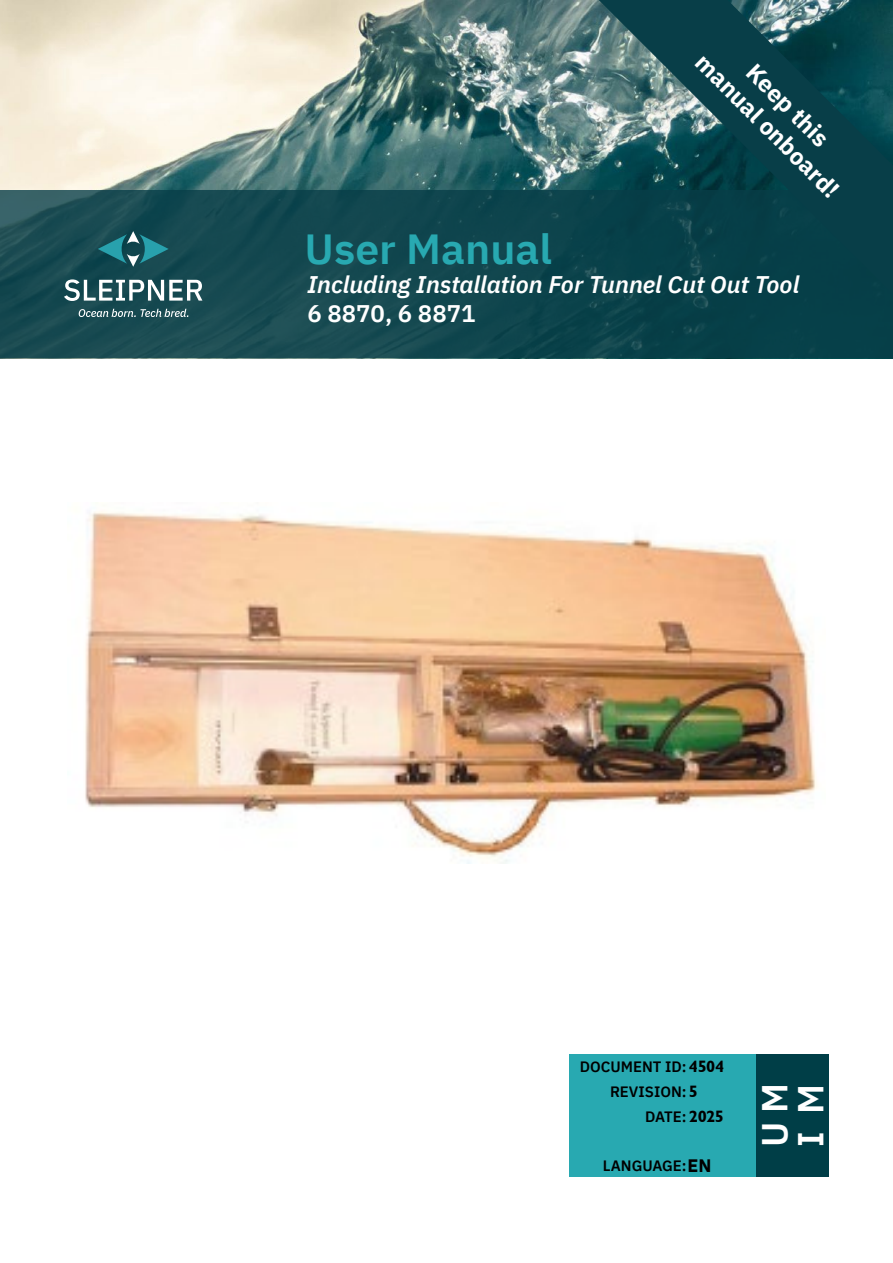
<style>
.page{position:relative;width:893px;height:1263px;background:#fff}
.page>*{position:absolute;margin:0;border:0;box-sizing:border-box;transform-origin:0 0}
.t1{font:600 42px "IBM Plex Sans";color:#28a9b1}
.t2{font:600 36px "IBM Plex Sans";color:#fff}
.t3{font:italic 600 24px "IBM Plex Sans";color:#fff}
.t4{font:700 24px "IBM Plex Sans";color:#fff}
.t5{font:600 24px "IBM Plex Sans";color:#fff}
.t6{font:700 18px "IBM Plex Sans";color:#000}
.t7{font:600 15px "IBM Plex Sans";color:#000}
.s1{font-family:"Garrison Sans BOLD";font-weight:400;font-size:16.5px}
</style>
<div class="page">
<img style="left:0;top:0;width:599px;height:190px">
<svg style="left:0;top:190px;width:893px;height:168px;background:#12474e"></svg>
<svg style="left:98px;top:231px;width:71px;height:36px;background:#23666f"></svg>
<svg style="left:79px;top:309px;width:109px;height:8px"></svg>
<svg style="left:64px;top:279px;width:138px;height:22px"></svg>
<div style="left:756px;top:1054px;width:73px;height:123px;background:#003e47"></div>
<div style="left:569px;top:1054px;width:187px;height:123px;background:#28a9b1"></div>
<svg style="left:599px;top:0;width:294px;height:294px;background:#194d55"></svg>
<img style="left:85px;top:511px;width:733px;height:352px">
<p class="t1" style="left:304px;top:216px;width:249px">User Manual</p>
<p class="t4" style="left:713px;top:44px;width:193px;rotate:45deg">manual onboard!</p>
<p class="t4" style="left:764px;top:54px;width:107px;rotate:45deg">Keep this</p>
<p class="t3" style="left:307px;top:266px;width:493px">Including Installation For Tunnel Cut Out Tool</p>
<p class="t5" style="left:307px;top:295px;width:170px">6 8870, 6 8871</p>
<p class="t7" style="left:580px;top:1055px;width:146px">DOCUMENT ID:<span class="s1">4504</span></p>
<p class="t7" style="left:610px;top:1080px;width:90px">REVISION:<span class="s1">5</span></p>
<p class="t7" style="left:645px;top:1105px;width:80px">DATE: <span class="s1">2025</span></p>
<p class="t6" style="left:687px;top:1151px;width:25px">EN</p>
<p class="t7" style="left:603px;top:1154px;width:85px">LANGUAGE:</p>
<p class="t2" style="left:746px;top:1147px;width:65px;rotate:-90deg">U M</p>
<p class="t2" style="left:782px;top:1147px;width:64px;rotate:-90deg">I M</p>
</div>
